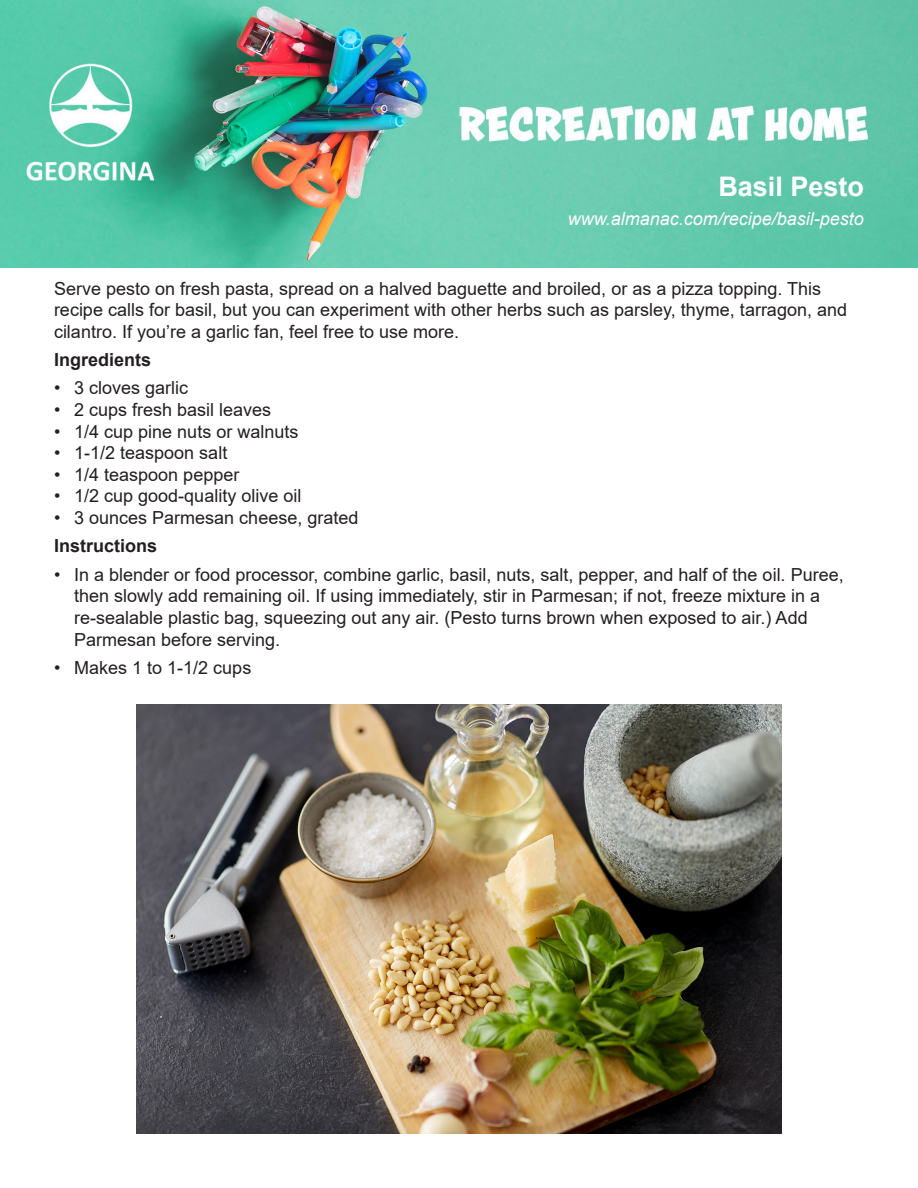
<style>
.page{position:relative;width:918px;height:1188px;background:#fff}
.page>*{position:absolute;margin:0;border:0;box-sizing:border-box;transform-origin:0 0}
.t1{font:700 27px "Arial";color:#fff}
.t2{font:18px/21.6px "Arial";color:#231f20}
.t3{font:italic 18px "Arial";color:#fff}
.t4{font:700 18px "Arial";color:#231f20}
</style>
<div class="page">
<img style="left:0;top:1px;width:918px;height:267px">
<img style="left:137px;top:704px;width:644px;height:430px">
<p class="t1" style="left:718px;top:168px;width:147px">Basil Pesto</p>
<p class="t3" style="left:568px;top:207px;width:298px">www.almanac.com/recipe/basil-pesto</p>
<p class="t2" style="left:54px;top:277px;width:795px">Serve pesto on fresh pasta, spread on a halved baguette and broiled, or as a pizza topping. This recipe calls for basil, but you can experiment with other herbs such as parsley, thyme, tarragon, and cilantro. If you’re a garlic fan, feel free to use more.</p>
<p class="t4" style="left:54px;top:347px;width:99px">Ingredients</p>
<p class="t2" style="left:54px;top:377px;width:136px">• 3 cloves garlic</p>
<p class="t2" style="left:54px;top:399px;width:219px">• 2 cups fresh basil leaves</p>
<p class="t2" style="left:54px;top:420px;width:246px">• 1/4 cup pine nuts or walnuts</p>
<p class="t2" style="left:54px;top:442px;width:175px">• 1-1/2 teaspoon salt</p>
<p class="t2" style="left:54px;top:464px;width:187px">• 1/4 teaspoon pepper</p>
<p class="t2" style="left:54px;top:485px;width:249px">• 1/2 cup good-quality olive oil</p>
<p class="t2" style="left:54px;top:507px;width:306px">• 3 ounces Parmesan cheese, grated</p>
<p class="t4" style="left:54px;top:533px;width:105px">Instructions</p>
<p class="t2" style="left:74px;top:563px;width:771px;text-indent:-20px">• In a blender or food processor, combine garlic, basil, nuts, salt, pepper, and half of the oil. Puree, then slowly add remaining oil. If using immediately, stir in Parmesan; if not, freeze mixture in a re-sealable plastic bag, squeezing out any air. (Pesto turns brown when exposed to air.) Add Parmesan before serving.</p>
<p class="t2" style="left:54px;top:657px;width:199px">• Makes 1 to 1-1/2 cups</p>
</div>
